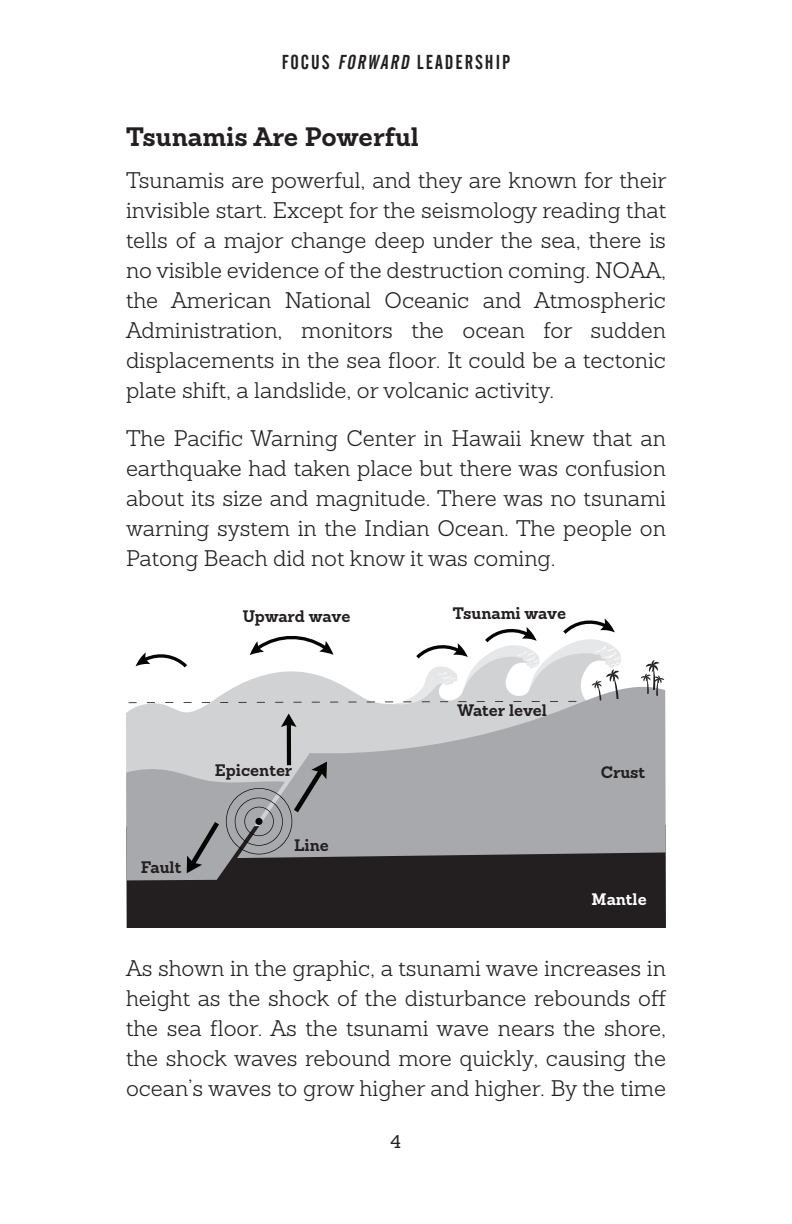
<style>
.page{position:relative;width:792px;height:1224px;background:#fff}
.page>*{position:absolute;margin:0;border:0;box-sizing:border-box;transform-origin:0 0}
.t1{font:700 26px "Sanchez";color:#231f20}
.t2{font:300 22px/30px "Sanchez";color:#231f20;text-align:justify}
.t3{font:20px "Alternate Gothic No 2 BT";letter-spacing:.1em;color:#231f20}
.t4{font:18px "Sanchez";color:#231f20}
.t5{font:700 16.2px "Sanchez";color:#231f20}
.t6{font:700 16.2px "Sanchez";color:#fff}
.s1{font-style:italic}
</style>
<div class="page">
<svg style="left:126px;top:654px;width:208px;height:60px"></svg>
<div style="left:126px;top:858px;width:540px;height:69px;background:#231f20"></div>
<svg style="left:237px;top:680px;width:429px;height:178px;fill:#a8a9ad"></svg>
<svg style="left:641px;top:660px;width:23px;height:36px"></svg>
<svg style="left:126px;top:714px;width:201px;height:166px"></svg>
<svg style="left:250px;top:636px;width:83px;height:19px"></svg>
<svg style="left:136px;top:652px;width:51px;height:15px"></svg>
<svg style="left:385px;top:618px;width:239px;height:87px"></svg>
<p class="t3" style="left:282px;top:51px;width:230px">FOCUS <span class="s1">FORWARD</span> LEADERSHIP</p>
<p class="t1" style="left:126px;top:119px;width:295px">Tsunamis Are Powerful</p>
<p class="t2" style="left:126px;top:165px;width:542px">Tsunamis are powerful, and they are known for their invisible start. Except for the seismology reading that tells of a major change deep under the sea, there is no visible evidence of the destruction coming. NOAA, the American National Oceanic and Atmospheric Administration, monitors the ocean for sudden displacements in the sea floor. It could be a tectonic plate shift, a landslide, or volcanic activity.</p>
<p class="t2" style="left:126px;top:423px;width:542px">The Pacific Warning Center in Hawaii knew that an earthquake had taken place but there was confusion about its size and magnitude. There was no tsunami warning system in the Indian Ocean. The people on Patong Beach did not know it was coming.</p>
<p class="t5" style="left:243px;top:606px;width:109px">Upward wave</p>
<p class="t5" style="left:141px;top:857px;width:42px">Fault</p>
<p class="t5" style="left:215px;top:759px;width:79px">Epicenter</p>
<p class="t5" style="left:294px;top:834px;width:36px">Line</p>
<p class="t5" style="left:453px;top:602px;width:115px">Tsunami wave</p>
<p class="t5" style="left:457px;top:700px;width:91px">Water level</p>
<p class="t5" style="left:601px;top:762px;width:46px">Crust</p>
<p class="t6" style="left:592px;top:889px;width:57px">Mantle</p>
<p class="t2" style="left:126px;top:953px;width:542px">As shown in the graphic, a tsunami wave increases in height as the shock of the disturbance rebounds off the sea floor. As the tsunami wave nears the shore, the shock waves rebound more quickly, causing the ocean’s waves to grow higher and higher. By the time</p>
<p class="t4" style="left:391px;top:1130px;width:12px">4</p>
</div>
